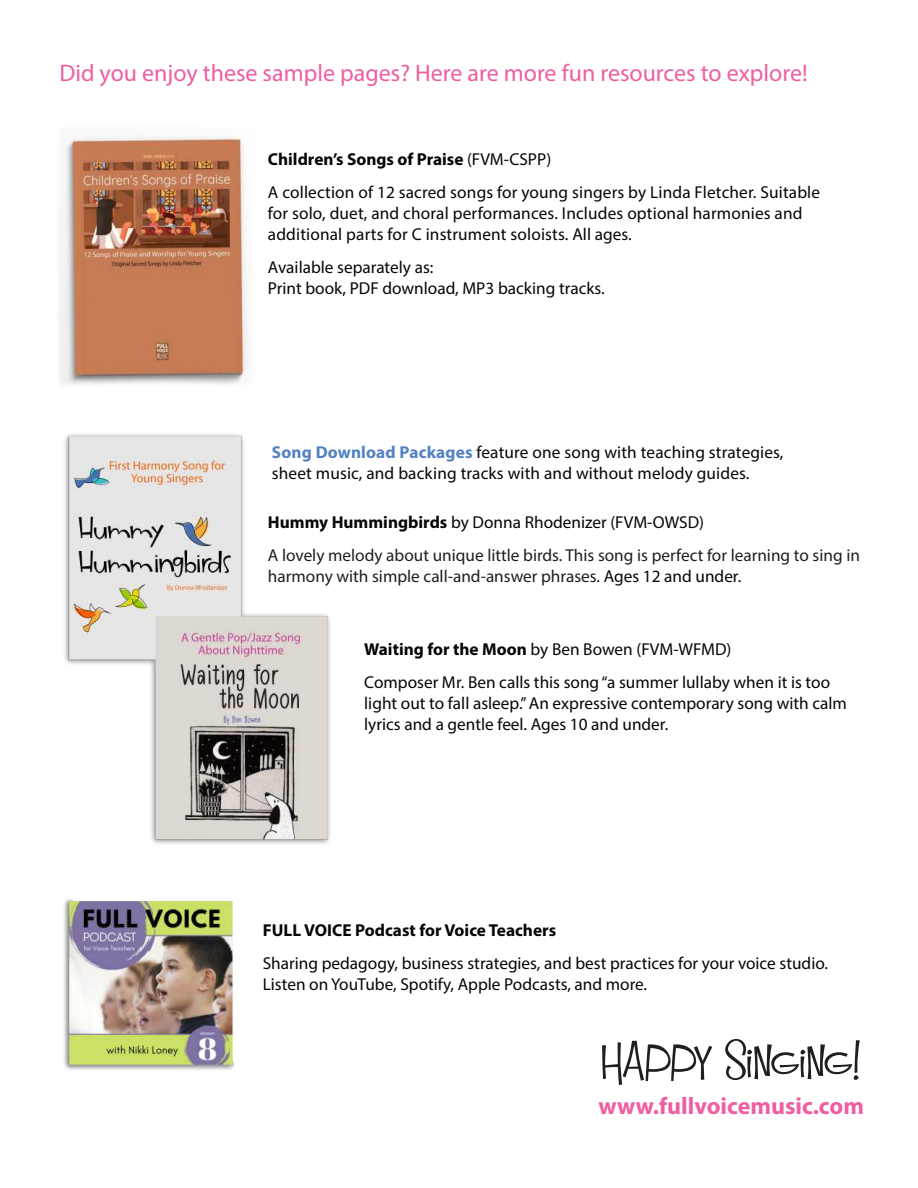
<style>
.page{position:relative;width:918px;height:1188px;background:#fff}
.page>*{position:absolute;margin:0;border:0;box-sizing:border-box;transform-origin:0 0}
.t1{font:51px "Mister Sirloin BTN Rare";letter-spacing:-.005em;color:#221e1f}
.t2{font:24px "Myriad Pro";color:#ef5ea1}
.t3{font:700 24px "Myriad Pro";color:#ef5ea1}
.t4{font:17.25px/21px "Myriad Pro";color:#070505}
.t5{font:17.25px/33px "Myriad Pro";color:#221e1f}
.t6{font:700 17.25px "Myriad Pro";color:#070505}
.s1{font-weight:700}
.s2{font-weight:700;color:#5381c2}
.s3{font-weight:700;color:#070505}
.s4{color:#070505}
</style>
<div class="page">
<img style="left:64px;top:434px;width:266px;height:410px">
<img style="left:64px;top:899px;width:171px;height:171px">
<img style="left:59px;top:136px;width:191px;height:249px">
<h2 class="t2" style="left:59px;top:64px;width:750px">Did you enjoy these sample pages? Here are more fun resources to explore!</h2>
<p class="t4" style="left:268px;top:144px;width:554px;line-height:33px"><span class="s1">Children’s Songs of Praise</span> (FVM-CSPP)<br>A collection of 12 sacred songs for young singers by Linda Fletcher. Suitable</p>
<p class="t4" style="left:268px;top:204px;width:536px">for solo, duet, and choral performances. Includes optional harmonies and additional parts for C instrument soloists. All ages.</p>
<p class="t4" style="left:268px;top:258px;width:338px">Available separately as:<br>Print book, PDF download, MP3 backing tracks.</p>
<p class="t4" style="left:272px;top:443px;width:513px"><span class="s2">Song Download Packages</span> feature one song with teaching strategies, sheet music, and backing tracks with and without melody guides.</p>
<p class="t5" style="left:268px;top:507px;width:594px"><span class="s3">Hummy Hummingbirds</span> <span class="s4">by Donna Rhodenizer (FVM-OWSD)<br></span>A lovely melody about unique little birds. This song is perfect for learning to sing in</p>
<p class="t5" style="left:268px;top:561px;width:475px">harmony with simple call-and-answer phrases. <span class="s4">Ages 12 and under.</span></p>
<p class="t4" style="left:364px;top:634px;width:467px;line-height:33px"><span class="s1">Waiting for the Moon</span> by Ben Bowen (FVM-WFMD)<br>Composer Mr. Ben calls this song “a summer lullaby when it is too</p>
<p class="t4" style="left:364px;top:694px;width:484px">light out to fall asleep.” An expressive contemporary song with calm lyrics and a gentle feel. Ages 10 and under.</p>
<p class="t6" style="left:263px;top:923px;width:295px">FULL VOICE Podcast for Voice Teachers</p>
<p class="t4" style="left:263px;top:954px;width:567px">Sharing pedagogy, business strategies, and best practices for your voice studio.<br>Listen on YouTube, Spotify, Apple Podcasts, and more.</p>
<h1 class="t1" style="left:601px;top:1029px;width:261px">happy singing!</h1>
<h2 class="t3" style="left:598px;top:1097px;width:267px">www.fullvoicemusic.com</h2>
</div>
